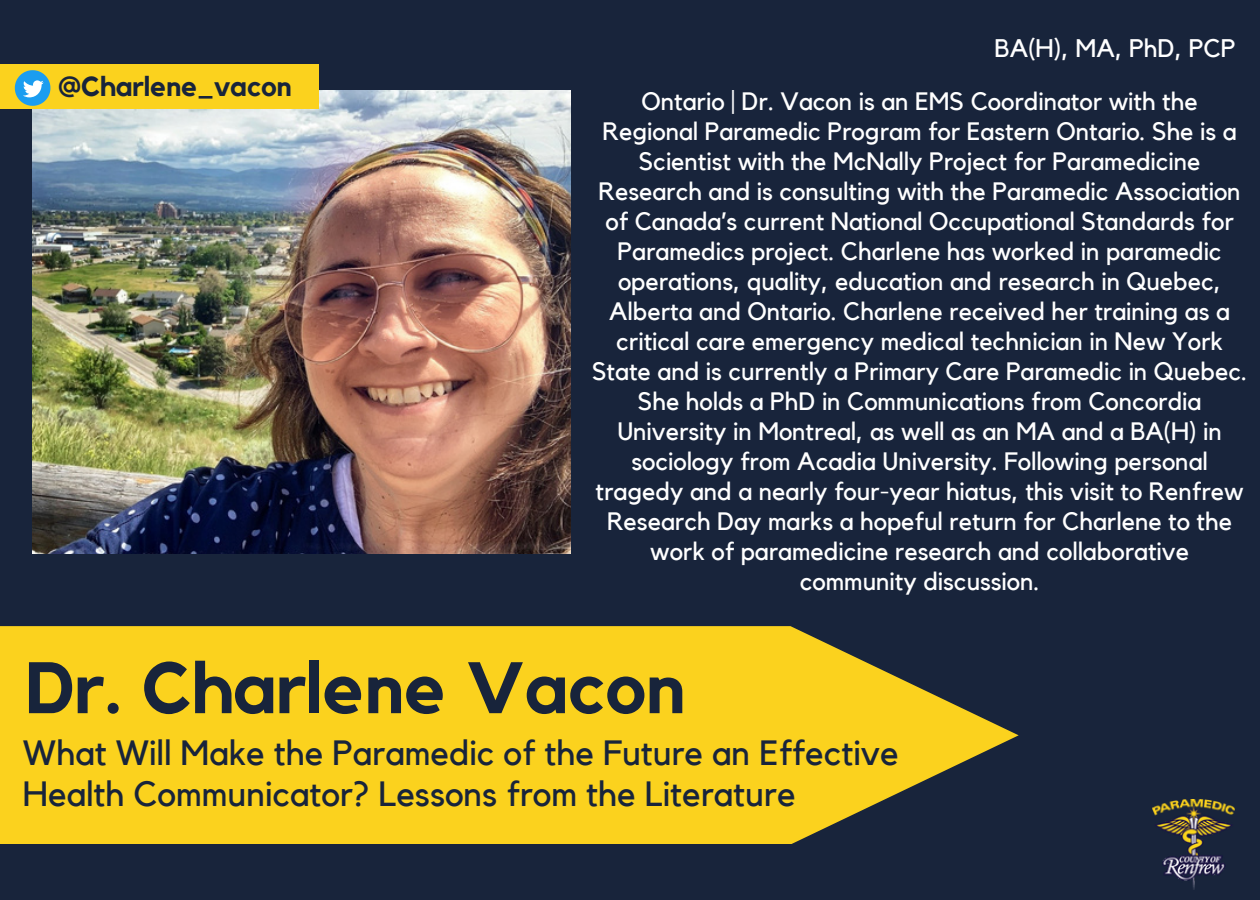
<style>
.page{position:relative;width:1260px;height:900px;background:#18243b}
.page>*{position:absolute;margin:0;border:0;box-sizing:border-box;transform-origin:0 0}
.t1{font:700 72px "Kollektif";color:#18243b}
.t2{font:35px/41.2px "Kollektif";color:#18243b}
.t3{font:700 27.5px "Kollektif";color:#18243b}
.t4{font:25.25px "Kollektif";color:#fff}
.t5{font:25px/30px "Kollektif";color:#fff;text-align:center}
</style>
<div class="page">
<img style="left:33px;top:90px;width:538px;height:463px">
<div style="left:0;top:64px;width:319px;height:45px;background:#fbd21e"></div>
<svg style="left:0;top:626px;width:1018px;height:218px;fill:#fbd21e"></svg>
<svg style="left:15px;top:70px;width:35px;height:36px"></svg>
<img style="left:1152px;top:800px;width:83px;height:90px">
<p class="t3" style="left:58px;top:74px;width:235px">@Charlene_vacon</p>
<p class="t4" style="left:995px;top:36px;width:242px">BA(H), MA, PhD, PCP</p>
<p class="t5" style="left:592px;top:88px;width:657px">Ontario | Dr. Vacon is an EMS Coordinator with the Regional Paramedic Program for Eastern Ontario. She is a Scientist with the McNally Project for Paramedicine Research and is consulting with the Paramedic Association of Canada’s current National Occupational Standards for Paramedics project. Charlene has worked in paramedic operations, quality, education and research in Quebec, Alberta and Ontario. Charlene received her training as a critical care emergency medical technician in New York State and is currently a Primary Care Paramedic in Quebec.<br>She holds a PhD in Communications from Concordia University in Montreal, as well as an MA and a BA(H) in sociology from Acadia University. Following personal tragedy and a nearly four-year hiatus, this visit to Renfrew Research Day marks a hopeful return for Charlene to the work of paramedicine research and collaborative community discussion.</p>
<p class="t1" style="left:26px;top:655px;width:661px">Dr. Charlene Vacon</p>
<p class="t2" style="left:23px;top:734px;width:877px">What Will Make the Paramedic of the Future an Effective<br>Health Communicator? Lessons from the Literature</p>
</div>
